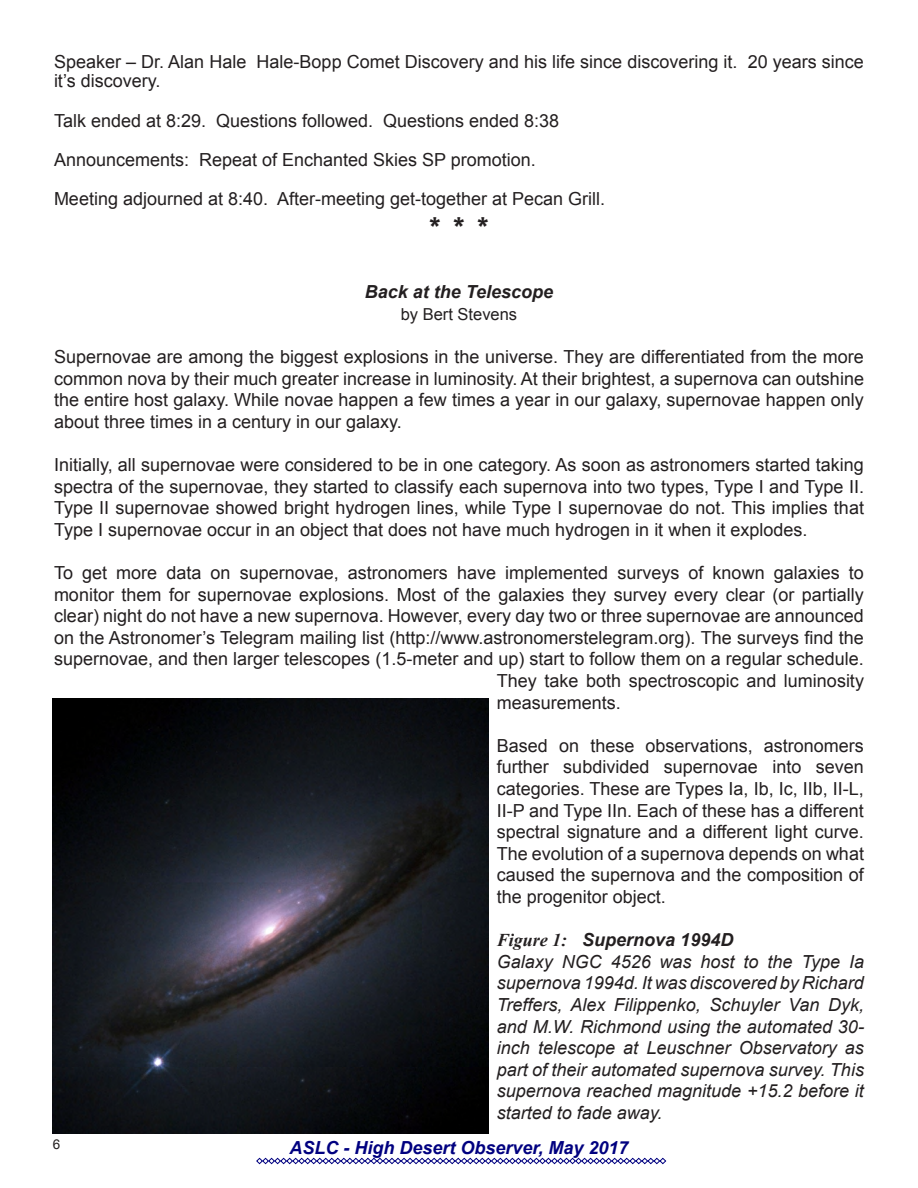
<style>
.page{position:relative;width:918px;height:1188px;background:#fff}
.page>*{position:absolute;margin:0;border:0;box-sizing:border-box;transform-origin:0 0}
.t1{font:900 27px "Arial";color:#231f20}
.t2{font:18px/21.6px "Arial";color:#231f20;text-align:justify}
.t3{font:italic 18px/21.6px "Arial";color:#231f20;text-align:justify}
.t4{font:italic 700 18px "Arial";color:#231f20}
.t5{font:italic 700 18px "Arial";color:#000080}
.t6{font:16.5px "Arial";color:#231f20}
.t7{font:13.5px "Arial";color:#231f20}
.s1{font-family:"Times New Roman"}
</style>
<div class="page">
<svg style="left:256px;top:1158px;width:410px;height:6px"></svg>
<img style="left:52px;top:698px;width:436px;height:436px">
<p class="t2" style="left:54px;top:52px;width:811px;line-height:19.5px">Speaker – Dr. Alan Hale Hale-Bopp Comet Discovery and his life since discovering it. 20 years since it’s discovery.</p>
<p class="t2" style="left:54px;top:110px;width:507px">Talk ended at 8:29. Questions followed. Questions ended 8:38</p>
<p class="t2" style="left:54px;top:149px;width:483px">Announcements: Repeat of Enchanted Skies SP promotion.</p>
<p class="t2" style="left:54px;top:188px;width:553px">Meeting adjourned at 8:40. After-meeting get-together at Pecan Grill.</p>
<p class="t1" style="left:427px;top:208px;width:65px">* * *</p>
<p class="t4" style="left:365px;top:280px;width:190px">Back at the Telescope</p>
<p class="t6" style="left:401px;top:303px;width:118px">by Bert Stevens</p>
<p class="t2" style="left:54px;top:346px;width:812px">Supernovae are among the biggest explosions in the universe. They are differentiated from the more common nova by their much greater increase in luminosity. At their brightest, a supernova can outshine the entire host galaxy. While novae happen a few times a year in our galaxy, supernovae happen only about three times in a century in our galaxy.</p>
<p class="t2" style="left:54px;top:454px;width:812px">Initially, all supernovae were considered to be in one category. As soon as astronomers started taking spectra of the supernovae, they started to classify each supernova into two types, Type I and Type II.<br>Type II supernovae showed bright hydrogen lines, while Type I supernovae do not. This implies that Type I supernovae occur in an object that does not have much hydrogen in it when it explodes.</p>
<p class="t2" style="left:54px;top:562px;width:811px">To get more data on supernovae, astronomers have implemented surveys of known galaxies to</p>
<p class="t2" style="left:54px;top:584px;width:811px">monitor them for supernovae explosions. Most of the galaxies they survey every clear (or partially</p>
<p class="t2" style="left:54px;top:605px;width:811px">clear) night do not have a new supernova. However, every day two or three supernovae are announced</p>
<p class="t2" style="left:54px;top:627px;width:811px">on the Astronomer’s Telegram mailing list (http://www.astronomerstelegram.org). The surveys find the</p>
<p class="t2" style="left:54px;top:648px;width:811px">supernovae, and then larger telescopes (1.5-meter and up) start to follow them on a regular schedule.</p>
<p class="t2" style="left:497px;top:670px;width:369px">They take both spectroscopic and luminosity</p>
<p class="t2" style="left:497px;top:692px;width:126px">measurements.</p>
<p class="t2" style="left:497px;top:735px;width:369px">Based on these observations, astronomers further subdivided supernovae into seven categories. These are Types Ia, Ib, Ic, IIb, II-L, II-P and Type IIn. Each of these has a different spectral signature and a different light curve.<br>The evolution of a supernova depends on what caused the supernova and the composition of the progenitor object.</p>
<p class="t7" style="left:53px;top:1135px;width:9px">6</p>
<p class="t4" style="left:497px;top:928px;width:238px"><span class="s1">Figure 1:</span> Supernova 1994D</p>
<p class="t3" style="left:497px;top:951px;width:369px">Galaxy NGC 4526 was host to the Type Ia supernova 1994d. It was discovered by Richard Treffers, Alex Filippenko, Schuyler Van Dyk, and M.W. Richmond using the automated 30- inch telescope at Leuschner Observatory as part of their automated supernova survey. This supernova reached magnitude +15.2 before it started to fade away.</p>
<p class="t5" style="left:289px;top:1136px;width:341px">ASLC - High Desert Observer, May 2017</p>
</div>
